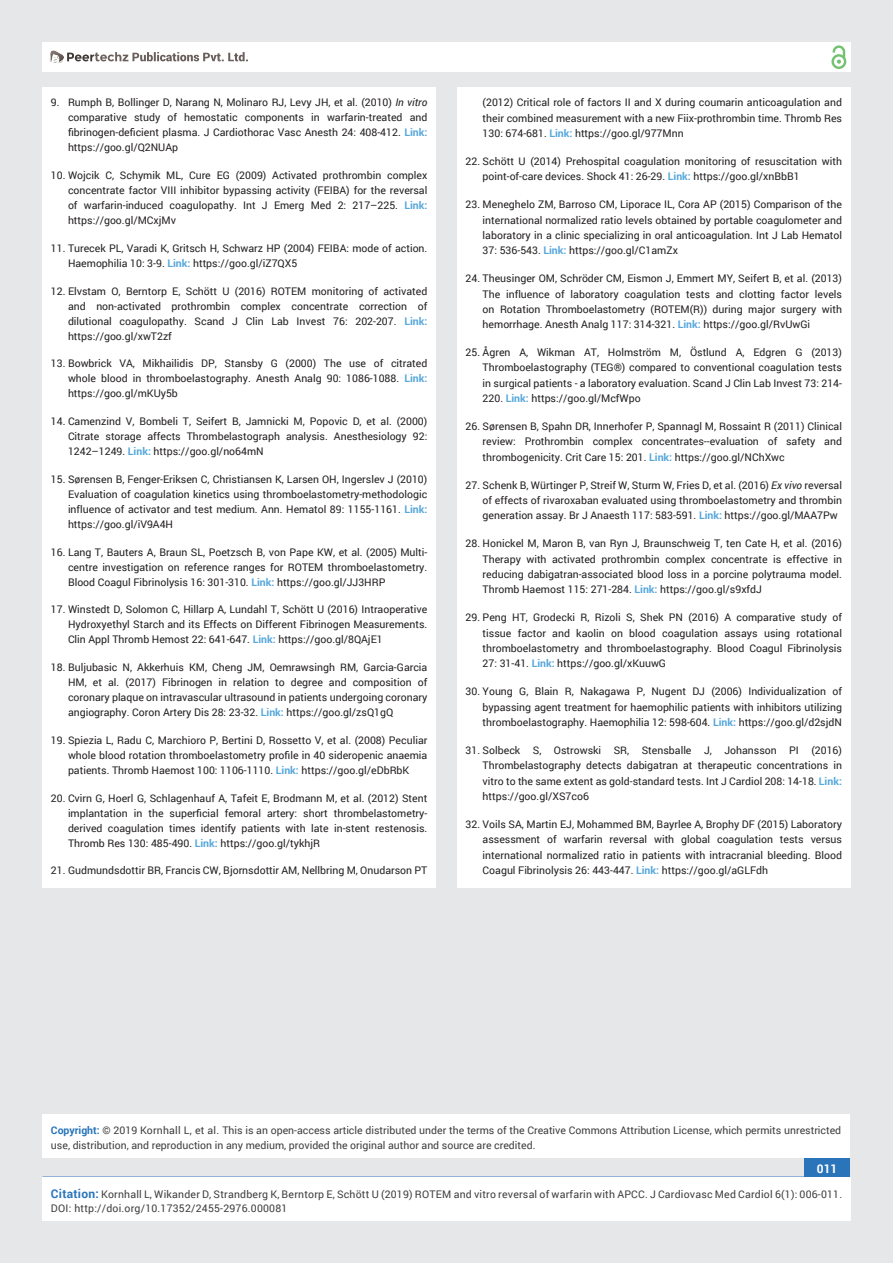
<style>
.page{position:relative;width:893px;height:1263px;background:#e6e7e9}
.page>*{position:absolute;margin:0;border:0;box-sizing:border-box;transform-origin:0 0}
.t1{font:700 12px "Roboto";color:#fff}
.t2{font:10.5px/15.3px "Roboto";color:#231f20;text-align:justify}
.t3{font:10.5px/15px "Roboto";color:#3e3e3f}
.t4{font:10.5px/13.5px "Roboto";letter-spacing:.02em;color:#3e3e3f}
.s1{font-style:italic}
.s2{font-weight:700;color:#56a7dc}
.s3{font-weight:700;color:#2a75ba}
.s4{font-weight:700;font-size:12px;color:#2a75ba}
</style>
<div class="page">
<div style="left:42px;top:43px;width:808px;height:29px;background:#fff"></div>
<div style="left:831px;top:54px;width:15px;height:15px;border:2px solid #72c272;border-radius:50%"></div>
<svg style="left:831px;top:45px;width:15px;height:19px"></svg>
<div style="left:804px;top:1157px;width:46px;height:43px;background:#2a75ba"></div>
<svg style="left:49px;top:50px;width:199px;height:14px"></svg>
<div style="left:42px;top:1177px;width:809px;height:43px;background:#fff"></div>
<div style="left:42px;top:1115px;width:808px;height:43px;background:#fff"></div>
<div style="left:42px;top:87px;width:394px;height:800px;background:#fff"></div>
<div style="left:457px;top:87px;width:393px;height:800px;background:#fff"></div>
<p class="t2" style="left:68px;top:95px;width:361px;text-indent:-17px">9. Rumph B, Bollinger D, Narang N, Molinaro RJ, Levy JH, et al. (2010) <span class="s1">In vitro </span>comparative study of hemostatic components in warfarin-treated and fibrinogen-deficient plasma. J Cardiothorac Vasc Anesth 24: 408-412. <span class="s2">Link: </span>https://goo.gl/Q2NUAp</p>
<p class="t2" style="left:68px;top:167px;width:361px;text-indent:-17px">10. Wojcik C, Schymik ML, Cure EG (2009) Activated prothrombin complex concentrate factor VIII inhibitor bypassing activity (FEIBA) for the reversal of warfarin-induced coagulopathy. Int J Emerg Med 2: 217–225. <span class="s2">Link: </span>https://goo.gl/MCxjMv</p>
<p class="t2" style="left:68px;top:240px;width:361px;text-indent:-17px">11. Turecek PL, Varadi K, Gritsch H, Schwarz HP (2004) FEIBA: mode of action.<br>Haemophilia 10: 3-9. <span class="s2">Link:</span> https://goo.gl/iZ7QX5</p>
<p class="t2" style="left:68px;top:283px;width:361px;text-indent:-17px">12. Elvstam O, Berntorp E, Schött U (2016) ROTEM monitoring of activated and non-activated prothrombin complex concentrate correction of dilutional coagulopathy. Scand J Clin Lab Invest 76: 202-207. <span class="s2">Link: </span>https://goo.gl/xwT2zf</p>
<p class="t2" style="left:68px;top:356px;width:361px;text-indent:-17px">13. Bowbrick VA, Mikhailidis DP, Stansby G (2000) The use of citrated whole blood in thromboelastography. Anesth Analg 90: 1086-1088. <span class="s2">Link: </span>https://goo.gl/mKUy5b</p>
<p class="t2" style="left:68px;top:413px;width:361px;text-indent:-17px">14. Camenzind V, Bombeli T, Seifert B, Jamnicki M, Popovic D, et al. (2000)<br>Citrate storage affects Thrombelastograph analysis. Anesthesiology 92:<br>1242–1249. <span class="s2">Link:</span> https://goo.gl/no64mN</p>
<p class="t2" style="left:68px;top:471px;width:361px;text-indent:-17px">15. Sørensen B, Fenger-Eriksen C, Christiansen K, Larsen OH, Ingerslev J (2010)<br>Evaluation of coagulation kinetics using thromboelastometry-methodologic influence of activator and test medium. Ann. Hematol 89: 1155-1161. <span class="s2">Link: </span>https://goo.gl/iV9A4H</p>
<p class="t2" style="left:68px;top:544px;width:361px;text-indent:-17px">16. Lang T, Bauters A, Braun SL, Poetzsch B, von Pape KW, et al. (2005) Multi&shy;centre investigation on reference ranges for ROTEM thromboelastometry.<br>Blood Coagul Fibrinolysis 16: 301-310. <span class="s2">Link:</span> https://goo.gl/JJ3HRP</p>
<p class="t2" style="left:68px;top:602px;width:361px;text-indent:-17px">17. Winstedt D, Solomon C, Hillarp A, Lundahl T, Schött U (2016) Intraoperative Hydroxyethyl Starch and its Effects on Different Fibrinogen Measurements.<br>Clin Appl Thromb Hemost 22: 641-647. <span class="s2">Link:</span> https://goo.gl/8QAjE1</p>
<p class="t2" style="left:68px;top:659px;width:361px;text-indent:-17px">18. Buljubasic N, Akkerhuis KM, Cheng JM, Oemrawsingh RM, Garcia-Garcia HM, et al. (2017) Fibrinogen in relation to degree and composition of coronary plaque on intravascular ultrasound in patients undergoing coronary angiography. Coron Artery Dis 28: 23-32. <span class="s2">Link:</span> https://goo.gl/zsQ1gQ</p>
<p class="t2" style="left:68px;top:732px;width:361px;text-indent:-17px">19. Spiezia L, Radu C, Marchioro P, Bertini D, Rossetto V, et al. (2008) Peculiar whole blood rotation thromboelastometry profile in 40 sideropenic anaemia patients. Thromb Haemost 100: 1106-1110. <span class="s2">Link:</span> https://goo.gl/eDbRbK</p>
<p class="t2" style="left:68px;top:790px;width:361px;text-indent:-17px">20. Cvirn G, Hoerl G, Schlagenhauf A, Tafeit E, Brodmann M, et al. (2012) Stent implantation in the superficial femoral artery: short thrombelastometry&shy;derived coagulation times identify patients with late in-stent restenosis.<br>Thromb Res 130: 485-490. <span class="s2">Link:</span> https://goo.gl/tykhjR</p>
<p class="t2" style="left:51px;top:863px;width:378px">21. Gudmundsdottir BR, Francis CW, Bjornsdottir AM, Nellbring M, Onudarson PT</p>
<p class="t2" style="left:483px;top:95px;width:361px">(2012) Critical role of factors II and X during coumarin anticoagulation and their combined measurement with a new Fiix-prothrombin time. Thromb Res 130: 674-681. <span class="s2">Link:</span> https://goo.gl/977Mnn</p>
<p class="t2" style="left:483px;top:153px;width:361px;text-indent:-17px">22. Schött U (2014) Prehospital coagulation monitoring of resuscitation with point-of-care devices. Shock 41: 26-29. <span class="s2">Link:</span> https://goo.gl/xnBbB1</p>
<p class="t2" style="left:483px;top:197px;width:361px;text-indent:-17px">23. Meneghelo ZM, Barroso CM, Liporace IL, Cora AP (2015) Comparison of the international normalized ratio levels obtained by portable coagulometer and laboratory in a clinic specializing in oral anticoagulation. Int J Lab Hematol 37: 536-543. <span class="s2">Link:</span> https://goo.gl/C1amZx</p>
<p class="t2" style="left:483px;top:271px;width:361px;text-indent:-17px">24. Theusinger OM, Schröder CM, Eismon J, Emmert MY, Seifert B, et al. (2013)<br>The influence of laboratory coagulation tests and clotting factor levels on Rotation Thromboelastometry (ROTEM(R)) during major surgery with hemorrhage. Anesth Analg 117: 314-321. <span class="s2">Link:</span> https://goo.gl/RvUwGi</p>
<p class="t2" style="left:483px;top:344px;width:361px;text-indent:-17px">25. Ågren A, Wikman AT, Holmström M, Östlund A, Edgren G (2013)<br>Thromboelastography (TEG®) compared to conventional coagulation tests in surgical patients - a laboratory evaluation. Scand J Clin Lab Invest 73: 214- 220. <span class="s2">Link:</span> https://goo.gl/McfWpo</p>
<p class="t2" style="left:483px;top:418px;width:361px;text-indent:-17px">26. Sørensen B, Spahn DR, Innerhofer P, Spannagl M, Rossaint R (2011) Clinical review: Prothrombin complex concentrates--evaluation of safety and thrombogenicity. Crit Care 15: 201. <span class="s2">Link:</span> https://goo.gl/NChXwc</p>
<p class="t2" style="left:483px;top:477px;width:361px;text-indent:-17px">27. Schenk B, Würtinger P, Streif W, Sturm W, Fries D, et al. (2016) <span class="s1">Ex vivo</span> reversal of effects of rivaroxaban evaluated using thromboelastometry and thrombin generation assay. Br J Anaesth 117: 583-591. <span class="s2">Link:</span> https://goo.gl/MAA7Pw</p>
<p class="t2" style="left:483px;top:536px;width:361px;text-indent:-17px">28. Honickel M, Maron B, van Ryn J, Braunschweig T, ten Cate H, et al. (2016)<br>Therapy with activated prothrombin complex concentrate is effective in reducing dabigatran-associated blood loss in a porcine polytrauma model.<br>Thromb Haemost 115: 271-284. <span class="s2">Link:</span> https://goo.gl/s9xfdJ</p>
<p class="t2" style="left:483px;top:610px;width:361px;text-indent:-17px">29. Peng HT, Grodecki R, Rizoli S, Shek PN (2016) A comparative study of tissue factor and kaolin on blood coagulation assays using rotational thromboelastometry and thromboelastography. Blood Coagul Fibrinolysis 27: 31-41. <span class="s2">Link:</span> https://goo.gl/xKuuwG</p>
<p class="t2" style="left:483px;top:684px;width:361px;text-indent:-17px">30. Young G, Blain R, Nakagawa P, Nugent DJ (2006) Individualization of bypassing agent treatment for haemophilic patients with inhibitors utilizing thromboelastography. Haemophilia 12: 598-604. <span class="s2">Link:</span> https://goo.gl/d2sjdN</p>
<p class="t2" style="left:483px;top:742px;width:361px;text-indent:-17px">31. Solbeck S, Ostrowski SR, Stensballe J, Johansson PI (2016)<br>Thrombelastography detects dabigatran at therapeutic concentrations in vitro to the same extent as gold-standard tests. Int J Cardiol 208: 14-18. <span class="s2">Link: </span>https://goo.gl/XS7co6</p>
<p class="t2" style="left:483px;top:816px;width:361px;text-indent:-17px">32. Voils SA, Martin EJ, Mohammed BM, Bayrlee A, Brophy DF (2015) Laboratory assessment of warfarin reversal with global coagulation tests versus international normalized ratio in patients with intracranial bleeding. Blood Coagul Fibrinolysis 26: 443-447. <span class="s2">Link:</span> https://goo.gl/aGLFdh</p>
<p class="t3" style="left:51px;top:1123px;width:792px"><span class="s3">Copyright:</span> © 2019 Kornhall L, et al. This is an open-access article distributed under the terms of the Creative Commons Attribution License, which permits unrestricted use, distribution, and reproduction in any medium, provided the original author and source are credited.</p>
<p class="t1" style="left:817px;top:1161px;width:22px">011</p>
<p class="t4" style="left:51px;top:1188px;width:793px"><span class="s4">Citation:</span> Kornhall L, Wikander D, Strandberg K, Berntorp E, Schött U (2019) ROTEM and vitro reversal of warfarin with APCC. J Cardiovasc Med Cardiol 6(1): 006-011.<br>DOI: http://doi.org/10.17352/2455-2976.000081</p>
</div>
